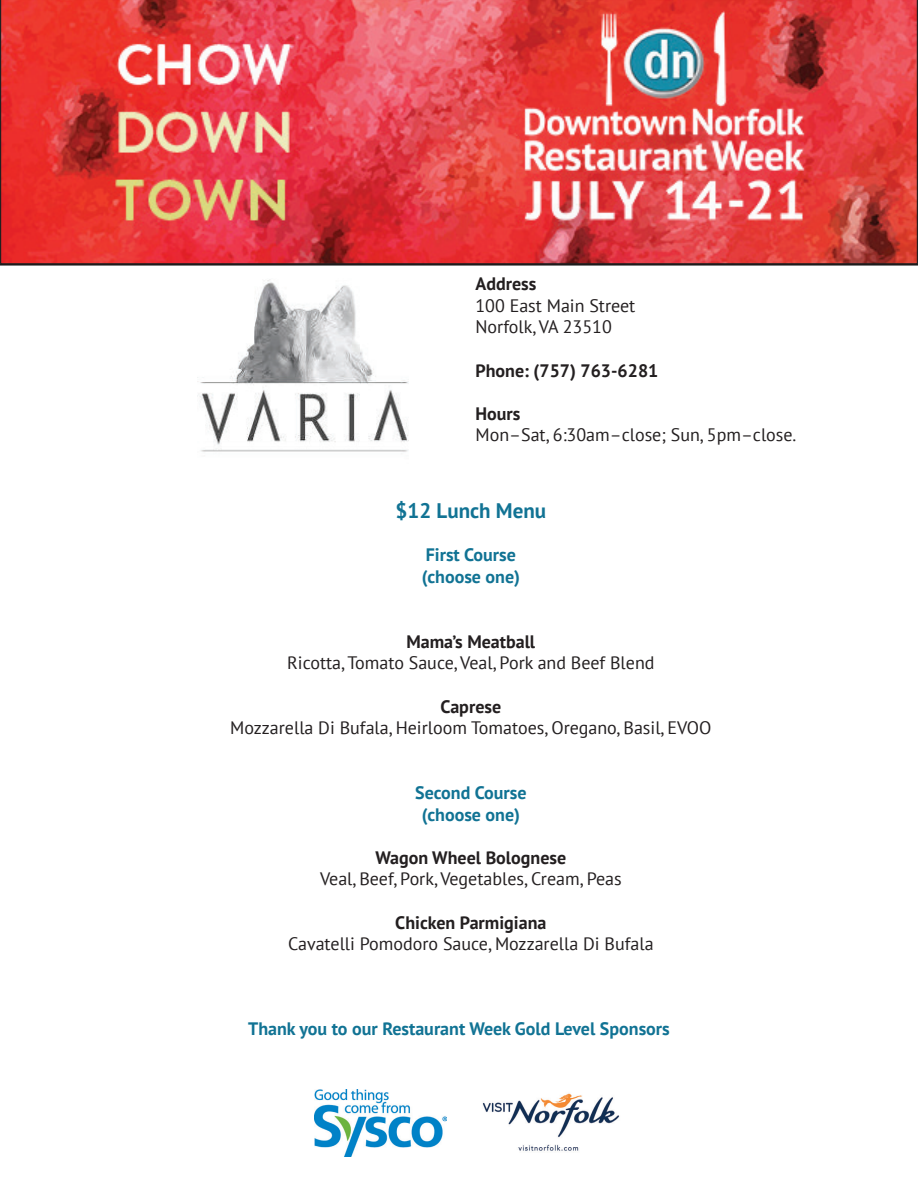
<style>
.page{position:relative;width:918px;height:1188px;background:#fff}
.page>*{position:absolute;margin:0;border:0;box-sizing:border-box;transform-origin:0 0}
.t1{font:700 21px "PT Sans";color:#117394}
.t2{font:18px/21.6px "PT Sans";color:#231f20}
.t3{font:700 18px/21.6px "PT Sans";color:#117394}
.t4{font:700 18px "PT Sans";color:#231f20}
</style>
<div class="page">
<img style="left:197px;top:279px;width:212px;height:173px">
<img style="left:0;top:0;width:918px;height:264px">
<img style="left:314px;top:1089px;width:132px;height:67px">
<img style="left:482px;top:1093px;width:138px;height:58px">
<p class="t4" style="left:476px;top:272px;width:62px">Address</p>
<p class="t2" style="left:476px;top:294px;width:161px">100 East Main Street<br>Norfolk, VA 23510</p>
<p class="t4" style="left:476px;top:358px;width:184px">Phone: (757) 763-6281</p>
<p class="t4" style="left:476px;top:401px;width:46px">Hours</p>
<p class="t2" style="left:476px;top:424px;width:323px">Mon–Sat, 6:30am–close; Sun, 5pm–close.</p>
<p class="t1" style="left:396px;top:497px;width:152px">$12 Lunch Menu</p>
<p class="t3" style="left:422px;top:544px;width:100px">First Course (choose one)</p>
<p class="t4" style="left:406px;top:630px;width:130px">Mama’s Meatball</p>
<p class="t2" style="left:287px;top:652px;width:369px">Ricotta, Tomato Sauce, Veal, Pork and Beef Blend</p>
<p class="t4" style="left:441px;top:694px;width:62px">Caprese</p>
<p class="t2" style="left:230px;top:717px;width:483px">Mozzarella Di Bufala, Heirloom Tomatoes, Oregano, Basil, EVOO</p>
<p class="t3" style="left:415px;top:782px;width:113px;text-align:center">Second Course (choose one)</p>
<p class="t4" style="left:375px;top:846px;width:192px">Wagon Wheel Bolognese</p>
<p class="t2" style="left:320px;top:868px;width:303px">Veal, Beef, Pork, Vegetables, Cream, Peas</p>
<p class="t4" style="left:395px;top:910px;width:153px">Chicken Parmigiana</p>
<p class="t2" style="left:288px;top:933px;width:367px">Cavatelli Pomodoro Sauce, Mozzarella Di Bufala</p>
<p class="t3" style="left:248px;top:1018px;width:423px">Thank you to our Restaurant Week Gold Level Sponsors</p>
</div>
